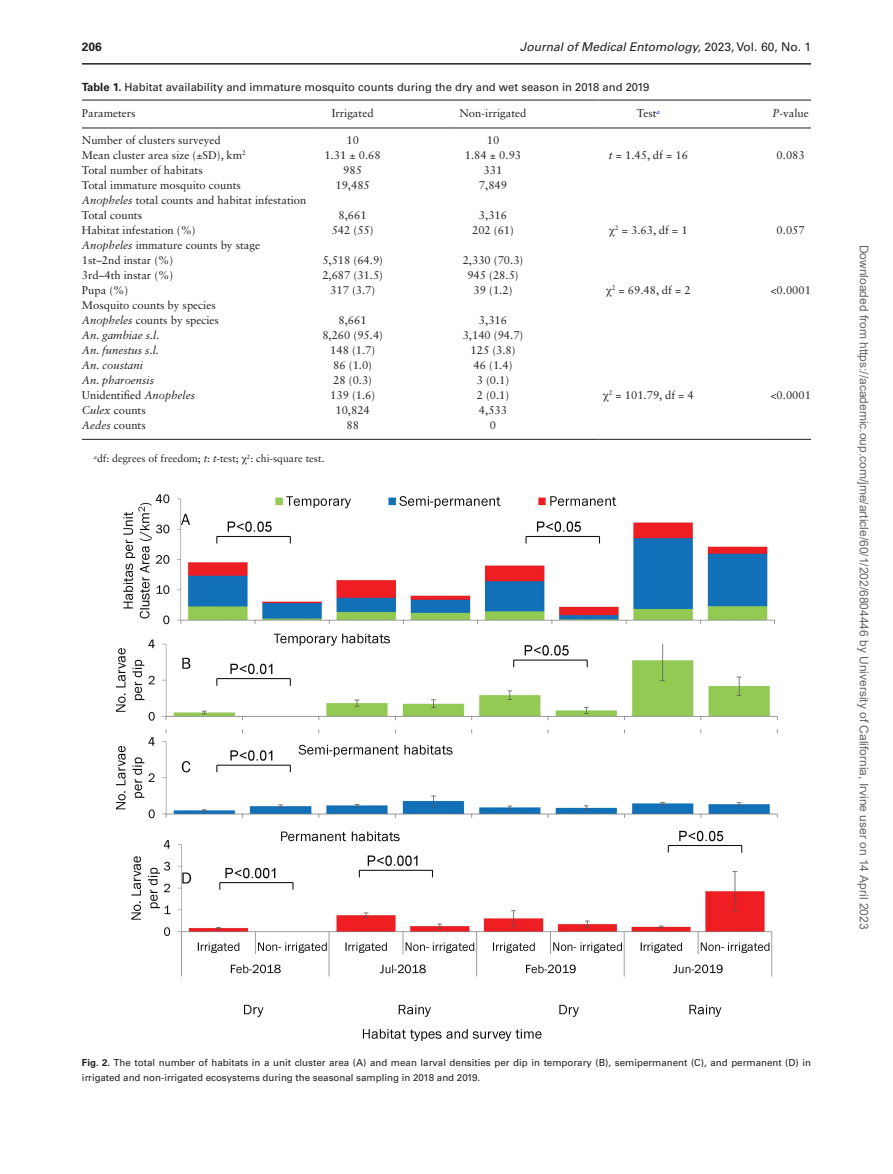
<style>
.page{position:relative;width:893px;height:1174px;background:#fff}
.page>*{position:absolute;margin:0;border:0;box-sizing:border-box;transform-origin:0 0}
.t1{font:12px "Arial";color:#666}
.t2{font:italic 12px "Univers LT Std";color:#231f20}
.t3{font:700 12px "Univers LT Std";color:#231f20}
.t4{font:11.25px/15px "Sabon LT Std";color:#231f20}
.t5{font:11.25px "Univers LT Std";color:#231f20}
.t6{font:italic 11.25px "Sabon LT Std";color:#231f20}
.t7{font:10.5px "Sabon LT Std";color:#231f20}
.t8{font:9.75px/14.2px "Univers LT Std";color:#231f20}
.s1{font-style:normal}
.s2{font-weight:700}
.s3{font-style:italic}
.s4{font-family:"Gandhari Unicode"}
</style>
<div class="page">
<hr style="left:82px;top:63px;width:729px;height:2px;background:#231f20">
<hr style="left:82px;top:100px;width:236px;height:1px;background:#231f20">
<hr style="left:82px;top:128px;width:236px;height:1px;background:#231f20">
<hr style="left:318px;top:100px;width:137px;height:1px;background:#231f20">
<hr style="left:318px;top:128px;width:137px;height:1px;background:#231f20">
<hr style="left:455px;top:100px;width:144px;height:1px;background:#231f20">
<hr style="left:455px;top:128px;width:144px;height:1px;background:#231f20">
<hr style="left:598px;top:100px;width:168px;height:1px;background:#231f20">
<hr style="left:598px;top:128px;width:168px;height:1px;background:#231f20">
<hr style="left:766px;top:100px;width:45px;height:1px;background:#231f20">
<hr style="left:766px;top:128px;width:45px;height:1px;background:#231f20">
<hr style="left:82px;top:439px;width:236px;height:1px;background:#231f20">
<hr style="left:318px;top:439px;width:137px;height:1px;background:#231f20">
<hr style="left:455px;top:439px;width:144px;height:1px;background:#231f20">
<hr style="left:598px;top:439px;width:168px;height:1px;background:#231f20">
<hr style="left:766px;top:439px;width:45px;height:1px;background:#231f20">
<img style="left:115px;top:494px;width:663px;height:548px">
<p class="t3" style="left:82px;top:40px;width:22px">206</p>
<p class="t2" style="left:520px;top:40px;width:293px">Journal of Medical Entomology, <span class="s1">2023, Vol. 60, No. 1</span></p>
<p class="t5" style="left:82px;top:80px;width:569px"><span class="s2">Table 1.</span> Habitat availability and immature mosquito counts during the dry and wet season in 2018 and 2019</p>
<p class="t4" style="left:82px;top:106px;width:55px">Parameters</p>
<p class="t4" style="left:332px;top:106px;width:43px">Irrigated</p>
<p class="t4" style="left:460px;top:106px;width:68px">Non-irrigated</p>
<p class="t4" style="left:637px;top:106px;width:24px">Test<sup>a</sup></p>
<p class="t4" style="left:773px;top:106px;width:38px"><span class="s3">P</span>-value</p>
<p class="t4" style="left:82px;top:132px;width:140px">Number of clusters surveyed</p>
<p class="t4" style="left:346px;top:132px;width:14px">10</p>
<p class="t4" style="left:487px;top:132px;width:14px">10</p>
<p class="t4" style="left:82px;top:147px;width:165px">Mean cluster area size (±SD), km<sup>2</sup></p>
<p class="t4" style="left:324px;top:147px;width:58px">1.31 ± 0.68</p>
<p class="t4" style="left:465px;top:147px;width:58px">1.84 ± 0.93</p>
<p class="t4" style="left:609px;top:147px;width:81px"><span class="s3">t</span> = 1.45, df = 16</p>
<p class="t4" style="left:777px;top:147px;width:30px">0.083</p>
<p class="t4" style="left:82px;top:162px;width:122px">Total number of habitats</p>
<p class="t4" style="left:343px;top:162px;width:20px">985</p>
<p class="t4" style="left:484px;top:162px;width:20px">331</p>
<p class="t4" style="left:82px;top:177px;width:160px">Total immature mosquito counts</p>
<p class="t4" style="left:335px;top:177px;width:36px">19,485</p>
<p class="t4" style="left:479px;top:177px;width:30px">7,849</p>
<p class="t4" style="left:82px;top:192px;width:226px"><span class="s3">Anopheles</span> total counts and habitat infestation<br>Total counts</p>
<p class="t4" style="left:339px;top:207px;width:30px">8,661</p>
<p class="t4" style="left:479px;top:207px;width:30px">3,316</p>
<p class="t4" style="left:82px;top:222px;width:115px">Habitat infestation (%)</p>
<p class="t4" style="left:332px;top:222px;width:43px">542 (55)</p>
<p class="t4" style="left:472px;top:222px;width:43px">202 (61)</p>
<p class="t4" style="left:609px;top:222px;width:80px"><span class="s4">χ</span><sup>2</sup> = 3.63, df = 1</p>
<p class="t4" style="left:777px;top:222px;width:30px">0.057</p>
<p class="t4" style="left:82px;top:237px;width:180px"><span class="s3">Anopheles</span> immature counts by stage<br>1st–2nd instar (%)</p>
<p class="t4" style="left:322px;top:252px;width:62px">5,518 (64.9)</p>
<p class="t4" style="left:463px;top:252px;width:62px">2,330 (70.3)</p>
<p class="t4" style="left:82px;top:267px;width:93px">3rd–4th instar (%)</p>
<p class="t4" style="left:322px;top:267px;width:62px">2,687 (31.5)</p>
<p class="t4" style="left:467px;top:267px;width:53px">945 (28.5)</p>
<p class="t4" style="left:82px;top:282px;width:48px">Pupa (%)</p>
<p class="t4" style="left:330px;top:282px;width:47px">317 (3.7)</p>
<p class="t4" style="left:474px;top:282px;width:40px">39 (1.2)</p>
<p class="t4" style="left:606px;top:282px;width:86px"><span class="s4">χ</span><sup>2</sup> = 69.48, df = 2</p>
<p class="t4" style="left:770px;top:282px;width:42px">&lt;0.0001</p>
<p class="t4" style="left:82px;top:297px;width:138px">Mosquito counts by species<br><span class="s3">Anopheles</span> counts by species</p>
<p class="t4" style="left:339px;top:312px;width:30px">8,661</p>
<p class="t4" style="left:479px;top:312px;width:30px">3,316</p>
<p class="t6" style="left:82px;top:328px;width:79px">An. gambiae s.l.</p>
<p class="t4" style="left:322px;top:327px;width:62px">8,260 (95.4)</p>
<p class="t4" style="left:463px;top:327px;width:62px">3,140 (94.7)</p>
<p class="t6" style="left:82px;top:343px;width:79px">An. funestus s.l.</p>
<p class="t4" style="left:330px;top:342px;width:47px">148 (1.7)</p>
<p class="t4" style="left:470px;top:342px;width:47px">125 (3.8)</p>
<p class="t6" style="left:82px;top:358px;width:62px">An. coustani</p>
<p class="t4" style="left:333px;top:357px;width:40px">86 (1.0)</p>
<p class="t4" style="left:474px;top:357px;width:40px">46 (1.4)</p>
<p class="t6" style="left:82px;top:373px;width:74px">An. pharoensis</p>
<p class="t4" style="left:333px;top:372px;width:40px">28 (0.3)</p>
<p class="t4" style="left:477px;top:372px;width:34px">3 (0.1)</p>
<p class="t4" style="left:82px;top:387px;width:115px">Unidentified <span class="s3">Anopheles</span></p>
<p class="t4" style="left:330px;top:387px;width:47px">139 (1.6)</p>
<p class="t4" style="left:477px;top:387px;width:34px">2 (0.1)</p>
<p class="t4" style="left:603px;top:387px;width:92px"><span class="s4">χ</span><sup>2</sup> = 101.79, df = 4</p>
<p class="t4" style="left:770px;top:387px;width:42px">&lt;0.0001</p>
<p class="t4" style="left:82px;top:402px;width:65px"><span class="s3">Culex</span> counts</p>
<p class="t4" style="left:335px;top:402px;width:36px">10,824</p>
<p class="t4" style="left:479px;top:402px;width:30px">4,533</p>
<p class="t4" style="left:82px;top:417px;width:65px"><span class="s3">Aedes</span> counts</p>
<p class="t4" style="left:346px;top:417px;width:14px">88</p>
<p class="t4" style="left:490px;top:417px;width:8px">0</p>
<p class="t7" style="left:94px;top:452px;width:232px"><sup>a</sup>df: degrees of freedom; <span class="s3">t</span>: <span class="s3">t</span>-test; <span class="s4">χ</span><sup>2</sup>: chi-square test.</p>
<p class="t1" style="left:868px;top:244px;width:686px;rotate:90deg">Downloaded from https://academic.oup.com/jme/article/60/1/202/6804446 by University of California, Irvine user on 14 April 2023</p>
<p class="t8" style="left:82px;top:1055px;width:731px"><span class="s2">Fig. 2.</span> The total number of habitats in a unit cluster area (A) and mean larval densities per dip in temporary (B), semipermanent (C), and permanent (D) in irrigated and non-irrigated ecosystems during the seasonal sampling in 2018 and 2019.</p>
</div>
